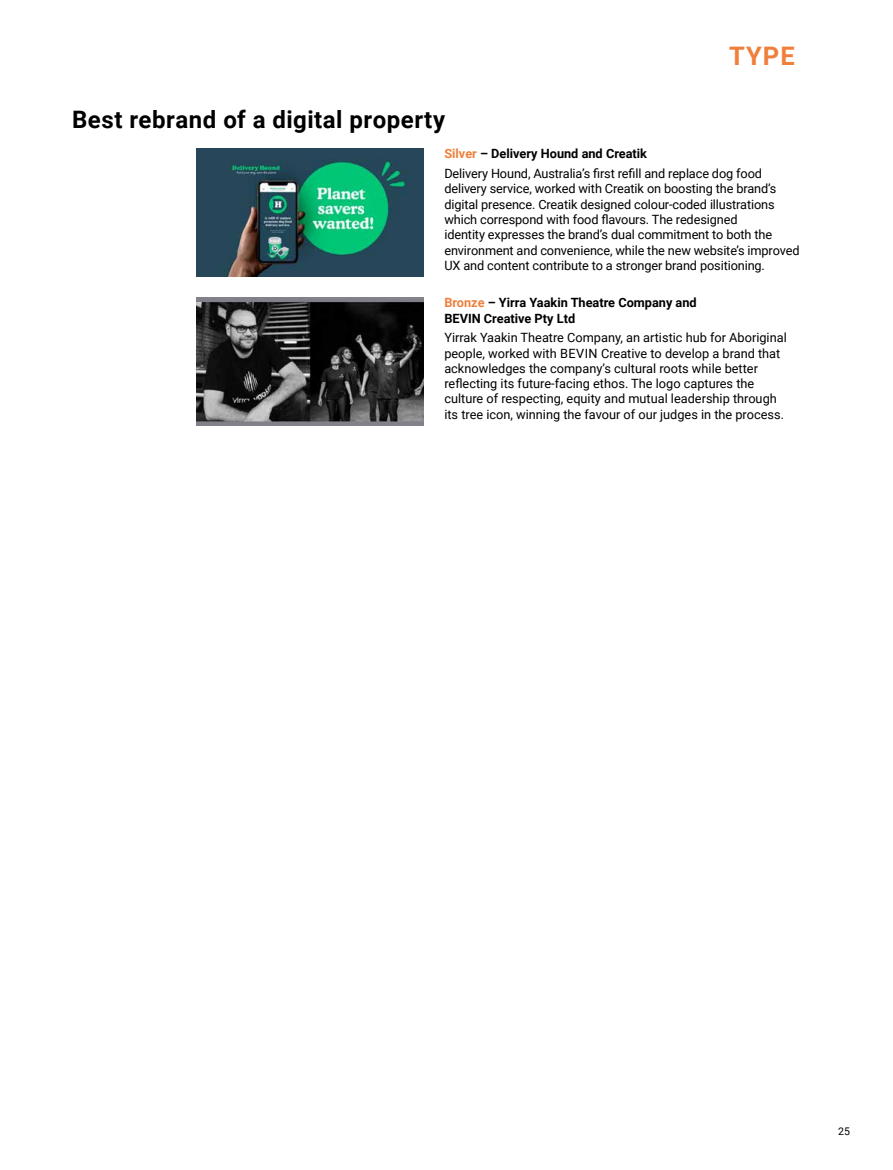
<style>
.page{position:relative;width:893px;height:1170px;background:#fff}
.page>*{position:absolute;margin:0;border:0;box-sizing:border-box;transform-origin:0 0}
.t1{font:700 25.5px "Roboto";color:#f07f3c}
.t2{font:700 24px "Roboto";letter-spacing:.02em;color:#000}
.t3{font:12.75px/15.3px "Roboto";letter-spacing:-.01em;color:#000}
.t4{font:700 12.75px/15.3px "Roboto";color:#000}
.t5{font:10.5px "Roboto";color:#000}
.s1{font-weight:700;color:#f07f3c}
.s2{font-weight:700}
.s3{color:#f07f3c}
</style>
<div class="page">
<img style="left:196px;top:298px;width:227px;height:127px">
<img style="left:196px;top:149px;width:227px;height:127px">
<h2 class="t2" style="left:72px;top:103px;width:374px">Best rebrand of a digital property</h2>
<h1 class="t1" style="left:729px;top:38px;width:67px">TYPE</h1>
<p class="t3" style="left:444px;top:144px;width:319px;line-height:19.5px"><span class="s1">Silver</span> <span class="s2">– Delivery Hound and Creatik<br></span>Delivery Hound, Australia’s first refill and replace dog food</p>
<p class="t3" style="left:444px;top:181px;width:357px">delivery service, worked with Creatik on boosting the brand’s digital presence. Creatik designed colour-coded illustrations which correspond with food flavours. The redesigned<br>identity expresses the brand’s dual commitment to both the environment and convenience, while the new website’s improved UX and content contribute to a stronger brand positioning.</p>
<p class="t4" style="left:444px;top:295px;width:254px"><span class="s3">Bronze</span> – Yirra Yaakin Theatre Company and<br>BEVIN Creative Pty Ltd</p>
<p class="t3" style="left:444px;top:329px;width:344px">Yirrak Yaakin Theatre Company, an artistic hub for Aboriginal people, worked with BEVIN Creative to develop a brand that acknowledges the company’s cultural roots while better reflecting its future-facing ethos. The logo captures the culture of respecting, equity and mutual leadership through its tree icon, winning the favour of our judges in the process.</p>
<p class="t5" style="left:838px;top:1123px;width:13px">25</p>
</div>
